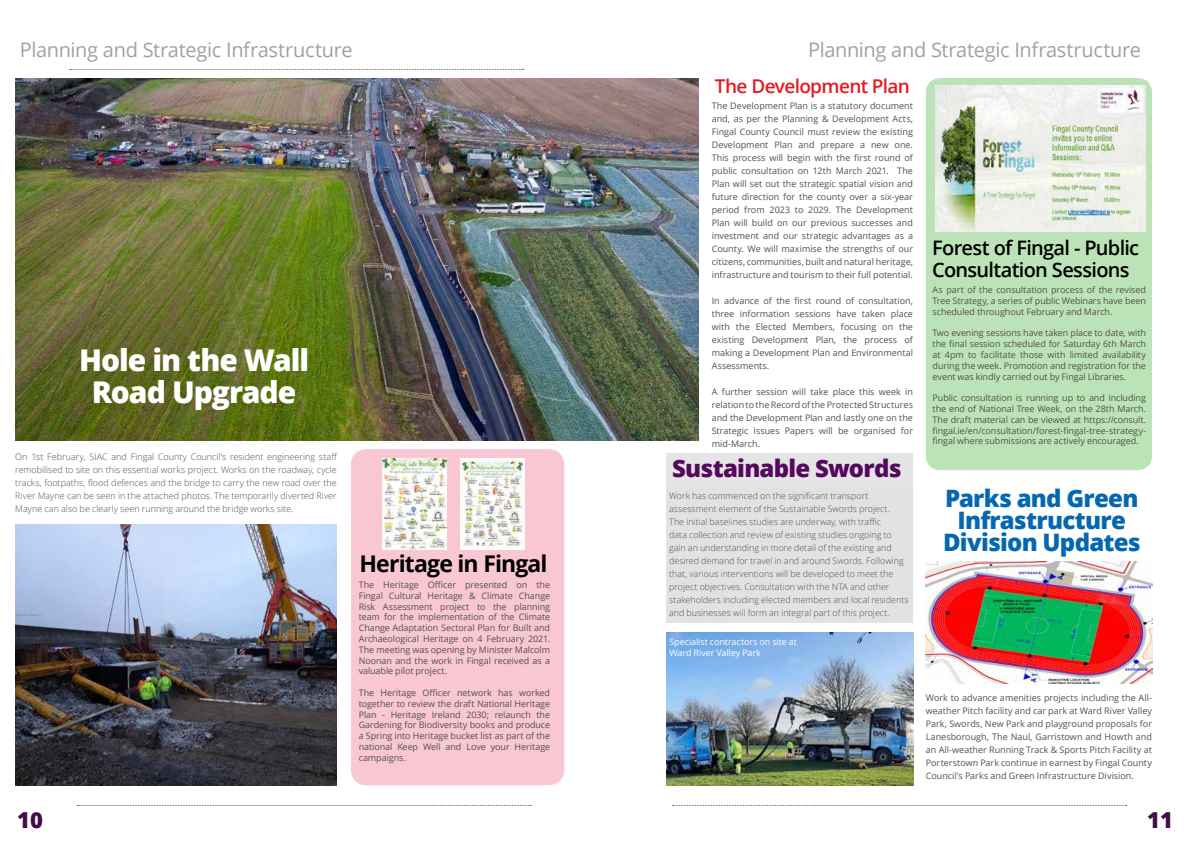
<style>
.page{position:relative;width:1191px;height:842px;background:#fff}
.page>*{position:absolute;margin:0;border:0;box-sizing:border-box;transform-origin:0 0}
.t1{font:800 30px/32px "Open Sans";letter-spacing:-.035em;color:#fff;text-align:center}
.t2{font:800 24px/22px "Open Sans";letter-spacing:-.03em;color:#0468b1;text-align:center}
.t3{font:800 24px "Open Sans";letter-spacing:-.03em;color:#54085c}
.t4{font:700 23px "Open Sans";letter-spacing:-.04em;color:#000}
.t5{font:800 22px "Open Sans";color:#440b4a}
.t6{font:20px "Open Sans";letter-spacing:-.02em;color:#a1a1a4}
.t7{font:600 20px/22px "Open Sans";letter-spacing:-.035em;color:#000}
.t8{font:600 19px "Open Sans";letter-spacing:-.035em;color:#e31b23}
.t9{font:9px/13px "Open Sans";letter-spacing:-.005em;color:#51534a;text-align:justify}
.t10{font:300 9px/13px "Open Sans";color:#51534a;text-align:justify}
.t11{font:9px/11px "Open Sans";letter-spacing:-.01em;color:#fff}
.t12{font:300 8.9px/13px "Open Sans";color:#51534a}
</style>
<div class="page">
<svg style="left:70px;top:69px;width:453px;height:1px"></svg>
<div style="left:666px;top:487px;width:247px;height:135px;background:#e2e2e3"></div>
<img style="left:15px;top:78px;width:683px;height:363px">
<div style="left:666px;top:454px;width:247px;height:33px;background:#e5e5e6"></div>
<div style="left:926px;top:78px;width:226px;height:392px;background:#bce3b7;border-radius:14px"></div>
<img style="left:935px;top:86px;width:210px;height:145px">
<div style="left:351px;top:449px;width:213px;height:336px;background:#f9c7d4;border-radius:16px"></div>
<img style="left:383px;top:459px;width:63px;height:91px">
<img style="left:15px;top:524px;width:322px;height:261px">
<img style="left:461px;top:459px;width:63px;height:90px">
<img style="left:666px;top:633px;width:247px;height:152px">
<img style="left:926px;top:561px;width:226px;height:122px">
<svg style="left:77px;top:805px;width:454px;height:1px"></svg>
<svg style="left:673px;top:805px;width:453px;height:1px"></svg>
<h3 class="t6" style="left:20px;top:36px;width:334px">Planning and Strategic Infrastructure</h3>
<h1 class="t1" style="left:79px;top:342px;width:232px">Hole in the Wall<br>Road Upgrade</h1>
<h3 class="t6" style="left:808px;top:36px;width:334px">Planning and Strategic Infrastructure</h3>
<h3 class="t8" style="left:715px;top:73px;width:196px">The Development Plan</h3>
<p class="t9" style="left:711px;top:99px;width:203px">The Development Plan is a statutory document and, as per the Planning &amp; Development Acts, Fingal County Council must review the existing Development Plan and prepare a new one.<br>This process will begin with the first round of public consultation on 12th March 2021. The Plan will set out the strategic spatial vision and future direction for the county over a six-year period from 2023 to 2029. The Development Plan will build on our previous successes and investment and our strategic advantages as a County. We will maximise the strengths of our citizens, communities, built and natural heritage, infrastructure and tourism to their full potential.</p>
<p class="t9" style="left:711px;top:294px;width:203px">In advance of the first round of consultation, three information sessions have taken place with the Elected Members, focusing on the existing Development Plan, the process of making a Development Plan and Environmental Assessments.</p>
<p class="t9" style="left:711px;top:385px;width:203px">A further session will take place this week in relation to the Record of the Protected Structures and the Development Plan and lastly one on the Strategic Issues Papers will be organised for mid-March.</p>
<h3 class="t7" style="left:932px;top:236px;width:208px">Forest of Fingal - Public<br>Consultation Sessions</h3>
<p class="t9" style="left:932px;top:284px;width:215px;line-height:10.8px">As part of the consultation process of the revised Tree Strategy, a series of public Webinars have been scheduled throughout February and March.</p>
<p class="t9" style="left:932px;top:327px;width:215px;line-height:10.8px">Two evening sessions have taken place to date, with the final session scheduled for Saturday 6th March at 4pm to facilitate those with limited availability during the week. Promotion and registration for the event was kindly carried out by Fingal Libraries.</p>
<p class="t9" style="left:932px;top:392px;width:215px;line-height:10.8px">Public consultation is running up to and including the end of National Tree Week, on the 28th March.<br>The draft material can be viewed at https://consult. fingal.ie/en/consultation/forest-fingal-tree-strategy&shy;fingal where submissions are actively encouraged.</p>
<p class="t10" style="left:15px;top:450px;width:323px">On 1st February, SIAC and Fingal County Council’s resident engineering staff remobilised to site on this essential works project. Works on the roadway, cycle tracks, footpaths, flood defences and the bridge to carry the new road over the River Mayne can be seen in the attached photos. The temporarily diverted River Mayne can also be clearly seen running around the bridge works site.</p>
<h2 class="t3" style="left:672px;top:450px;width:231px">Sustainable Swords</h2>
<p class="t12" style="left:669px;top:489px;width:241px">Work has commenced on the significant transport assessment element of the Sustainable Swords project.<br>The initial baselines studies are underway, with traffic<br>data collection and review of existing studies ongoing to gain an understanding in more detail of the existing and desired demand for travel in and around Swords. Following that, various interventions will be developed to meet the project objectives. Consultation with the NTA and other stakeholders including elected members and local residents and businesses will form an integral part of this project.</p>
<h3 class="t4" style="left:359px;top:547px;width:189px">Heritage in Fingal</h3>
<p class="t9" style="left:359px;top:579px;width:193px;line-height:10.8px">The Heritage Officer presented on the Fingal Cultural Heritage &amp; Climate Change Risk Assessment project to the planning team for the implementation of the Climate Change Adaptation Sectoral Plan for Built and Archaeological Heritage on 4 February 2021.<br>The meeting was opening by Minister Malcolm Noonan and the work in Fingal received as a valuable pilot project.</p>
<p class="t9" style="left:359px;top:687px;width:193px;line-height:10.8px">The Heritage Officer network has worked together to review the draft National Heritage Plan - Heritage Ireland 2030; relaunch the Gardening for Biodiversity books and produce a Spring into Heritage bucket list as part of the national Keep Well and Love your Heritage campaigns.</p>
<p class="t11" style="left:669px;top:636px;width:129px">Specialist contractors on site at<br>Ward River Valley Park</p>
<h2 class="t2" style="left:943px;top:486px;width:199px">Parks and Green<br>Infrastructure<br>Division Updates</h2>
<p class="t9" style="left:926px;top:691px;width:228px">Work to advance amenities projects including the All&shy;weather Pitch facility and car park at Ward River Valley Park, Swords, New Park and playground proposals for Lanesborough, The Naul, Garristown and Howth and an All-weather Running Track &amp; Sports Pitch Facility at Porterstown Park continue in earnest by Fingal County Council’s Parks and Green Infrastructure Division.</p>
<h3 class="t5" style="left:17px;top:803px;width:27px">10</h3>
<h3 class="t5" style="left:1147px;top:803px;width:27px">11</h3>
</div>
